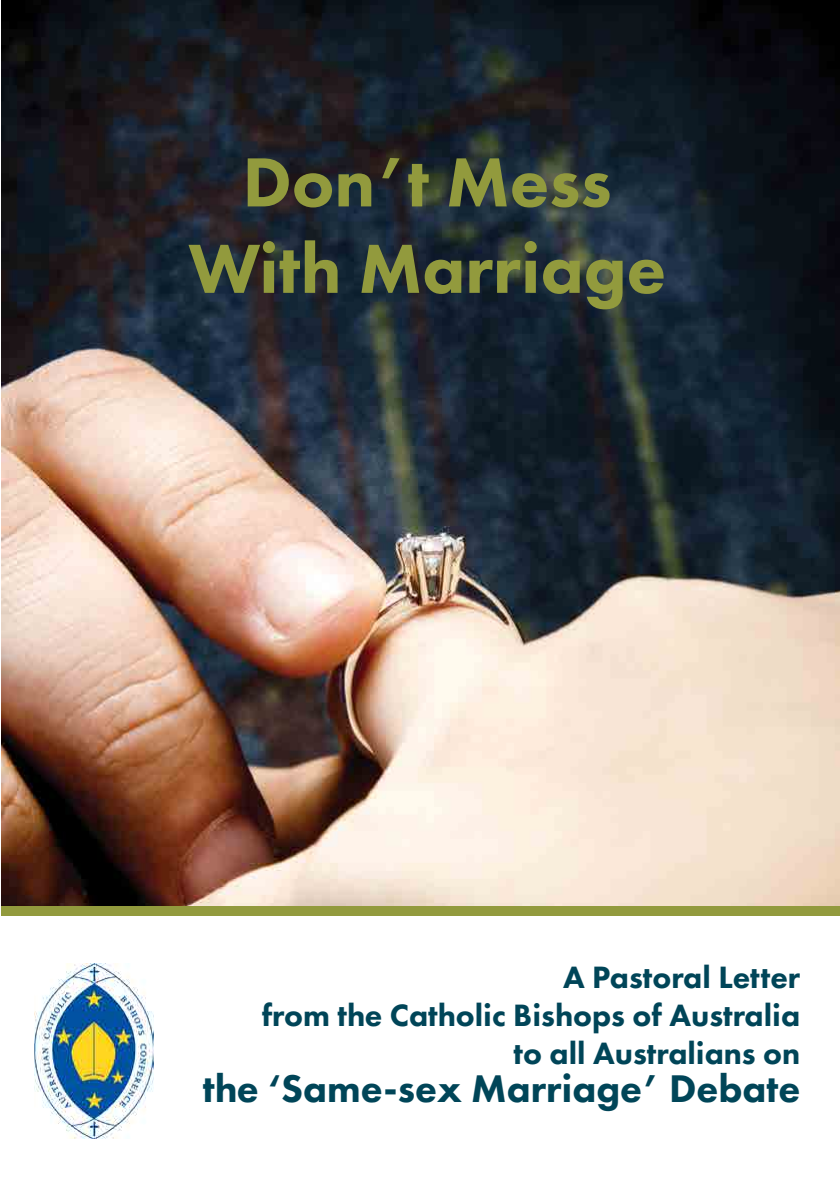
<style>
.page{position:relative;width:840px;height:1191px;background:#fff}
.page>*{position:absolute;margin:0;border:0;box-sizing:border-box;transform-origin:0 0}
.t1{font:800 72px/86.4px "Futura PT";color:#929a3d;text-align:center}
.t2{font:800 40px "Futura PT";color:#004558}
.t3{font:800 32px/38px "Futura PT";color:#004558;text-align:right}
</style>
<div class="page">
<img style="left:1px;top:0;width:838px;height:906px">
<div style="left:1px;top:906px;width:838px;height:10px;background:#929a3d"></div>
<img style="left:34px;top:963px;width:119px;height:175px">
<h1 class="t1" style="left:188px;top:138px;width:479px">Don’t Mess<br>With Marriage</h1>
<p class="t3" style="left:262px;top:957px;width:539px">A Pastoral Letter<br>from the Catholic Bishops of Australia to all Australians on</p>
<p class="t2" style="left:203px;top:1063px;width:598px">the ‘Same-sex Marriage’ Debate</p>
</div>
